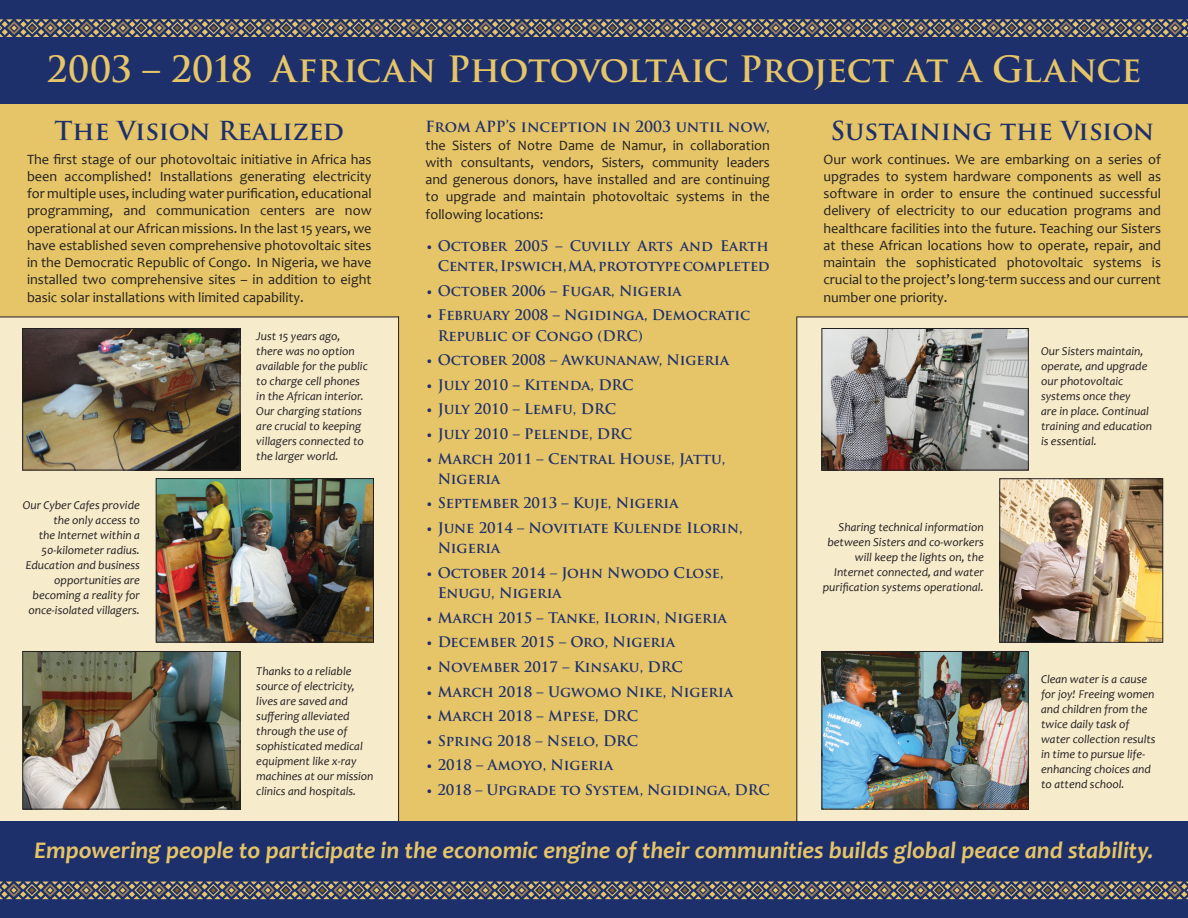
<style>
.page{position:relative;width:1188px;height:918px;background:#fff}
.page>*{position:absolute;margin:0;border:0;box-sizing:border-box;transform-origin:0 0}
.t1{font:700 35.25px "Trajan Pro";letter-spacing:-.01em;color:#e6c568}
.t2{font:700 25.5px "Trajan Pro";color:#1e306b}
.t3{font:italic 700 24px "Candara";color:#e6c568}
.t4{font:700 15px "Trajan Pro";color:#1e306b}
.t5{font:14.25px/17.2px "Candara";color:#231f20;text-align:justify}
.t6{font:700 14.25px/20.2px "Trajan Pro";color:#1e306b}
.t7{font:italic 12px/15px "Candara";color:#231f20}
.s1{font-family:"Candara";font-weight:400;font-size:12px}
</style>
<div class="page">
<div style="left:0;top:317px;width:399px;height:504px;background:#f6ebcb"></div>
<div style="left:797px;top:317px;width:391px;height:504px;background:#f6ebcb"></div>
<div style="left:399px;top:157px;width:398px;height:664px;background:#e6c568"></div>
<div style="left:0;top:0;width:1188px;height:105px;background:#1e306b"></div>
<div style="left:0;top:105px;width:1188px;height:212px;background:#e6c568"></div>
<div style="left:0;top:821px;width:1188px;height:97px;background:#1e306b"></div>
<svg style="left:0;top:882px;width:1188px;height:17px"></svg>
<img style="left:158px;top:480px;width:214px;height:161px">
<div style="left:156px;top:478px;width:218px;height:165px;border:1px solid #231f20"></div>
<img style="left:824px;top:330px;width:203px;height:138px">
<div style="left:822px;top:328px;width:207px;height:142px;border:1px solid #231f20"></div>
<img style="left:824px;top:653px;width:203px;height:154px">
<div style="left:822px;top:651px;width:207px;height:158px;border:1px solid #231f20"></div>
<img style="left:1001px;top:480px;width:160px;height:161px">
<div style="left:999px;top:478px;width:164px;height:165px;border:1px solid #231f20"></div>
<img style="left:24px;top:330px;width:214px;height:138px">
<div style="left:22px;top:328px;width:218px;height:142px;border:1px solid #231f20"></div>
<img style="left:24px;top:653px;width:214px;height:154px">
<div style="left:22px;top:651px;width:218px;height:158px;border:1px solid #231f20"></div>
<hr style="left:0;top:317px;width:399px;height:1px;background:#231f20">
<hr style="left:797px;top:317px;width:391px;height:1px;background:#231f20">
<hr style="left:398px;top:316px;width:1px;height:505px;background:#231f20">
<hr style="left:796px;top:317px;width:1px;height:505px;background:#231f20">
<svg style="left:0;top:19px;width:1188px;height:18px"></svg>
<h1 class="t1" style="left:47px;top:48px;width:1096px">2003 – 2018 African Photovoltaic Project at a Glance</h1>
<p class="t4" style="left:426px;top:118px;width:346px">From APP’s inception in 2003 until now,</p>
<p class="t5" style="left:426px;top:136px;width:346px">the Sisters of Notre Dame de Namur, in collaboration with consultants, vendors, Sisters, community leaders and generous donors, have installed and are continuing to upgrade and maintain photovoltaic systems in the following locations:</p>
<p class="t6" style="left:426px;top:236px;width:346px;text-align:right"><span class="s1">•</span> October 2005 – Cuvilly Arts and Earth<br>Center, Ipswich, MA, prototype completed</p>
<p class="t6" style="left:426px;top:281px;width:257px"><span class="s1">•</span> October 2006 – Fugar, Nigeria</p>
<p class="t6" style="left:438px;top:305px;width:314px;text-indent:-12px"><span class="s1">•</span> February 2008 – Ngidinga, Democratic<br>Republic of Congo (DRC)</p>
<p class="t6" style="left:426px;top:350px;width:305px"><span class="s1">•</span> October 2008 – Awkunanaw, Nigeria</p>
<p class="t6" style="left:426px;top:375px;width:210px"><span class="s1">•</span> July 2010 – Kitenda, DRC</p>
<p class="t6" style="left:426px;top:399px;width:192px"><span class="s1">•</span> July 2010 – Lemfu, DRC</p>
<p class="t6" style="left:426px;top:424px;width:208px"><span class="s1">•</span> July 2010 – Pelende, DRC</p>
<p class="t6" style="left:438px;top:448px;width:289px;text-indent:-12px"><span class="s1">•</span> March 2011 – Central House, Jattu,<br>Nigeria</p>
<p class="t6" style="left:426px;top:493px;width:254px"><span class="s1">•</span> September 2013 – Kuje, Nigeria</p>
<p class="t6" style="left:438px;top:518px;width:306px;text-indent:-12px"><span class="s1">•</span> June 2014 – Novitiate Kulende Ilorin,<br>Nigeria</p>
<p class="t6" style="left:438px;top:563px;width:287px;text-indent:-12px"><span class="s1">•</span> October 2014 – John Nwodo Close,<br>Enugu, Nigeria</p>
<p class="t6" style="left:426px;top:608px;width:303px"><span class="s1">•</span> March 2015 – Tanke, Ilorin, Nigeria</p>
<p class="t6" style="left:426px;top:632px;width:251px"><span class="s1">•</span> December 2015 – Oro, Nigeria</p>
<p class="t6" style="left:426px;top:657px;width:259px"><span class="s1">•</span> November 2017 – Kinsaku, DRC</p>
<p class="t6" style="left:426px;top:681px;width:309px"><span class="s1">•</span> March 2018 – Ugwomo Nike, Nigeria</p>
<p class="t6" style="left:426px;top:706px;width:214px"><span class="s1">•</span> March 2018 – Mpese, DRC</p>
<p class="t6" style="left:426px;top:731px;width:214px"><span class="s1">•</span> Spring 2018 – Nselo, DRC</p>
<p class="t6" style="left:426px;top:755px;width:189px"><span class="s1">•</span> 2018 – Amoyo, Nigeria</p>
<p class="t6" style="left:426px;top:780px;width:346px"><span class="s1">•</span> 2018 – Upgrade to System, Ngidinga, DRC</p>
<h2 class="t2" style="left:55px;top:115px;width:291px">The Vision Realized</h2>
<p class="t5" style="left:27px;top:150px;width:346px">The first stage of our photovoltaic initiative in Africa has been accomplished! Installations generating electricity for multiple uses, including water purification, educational programming, and communication centers are now operational at our African missions. In the last 15 years, we have established seven comprehensive photovoltaic sites in the Democratic Republic of Congo. In Nigeria, we have installed two comprehensive sites – in addition to eight basic solar installations with limited capability.</p>
<h2 class="t2" style="left:830px;top:115px;width:325px">Sustaining the Vision</h2>
<p class="t5" style="left:824px;top:150px;width:339px">Our work continues. We are embarking on a series of upgrades to system hardware components as well as software in order to ensure the continued successful delivery of electricity to our education programs and healthcare facilities into the future. Teaching our Sisters at these African locations how to operate, repair, and maintain the sophisticated photovoltaic systems is crucial to the project’s long-term success and our current number one priority.</p>
<p class="t7" style="left:256px;top:328px;width:113px">Just 15 years ago, there was no option available for the public to charge cell phones in the African interior.<br>Our charging stations are crucial to keeping villagers connected to the larger world.</p>
<p class="t7" style="left:1041px;top:343px;width:113px">Our Sisters maintain, operate, and upgrade our photovoltaic systems once they<br>are in place. Continual training and education is essential.</p>
<p class="t7" style="left:23px;top:497px;width:119px;text-align:right">Our Cyber Cafes provide the only access to<br>the Internet within a<br>50-kilometer radius.<br>Education and business opportunities are becoming a reality for once-isolated villagers.</p>
<p class="t7" style="left:823px;top:520px;width:163px;text-align:right">Sharing technical information between Sisters and co-workers will keep the lights on, the<br>Internet connected, and water purification systems operational.</p>
<p class="t7" style="left:256px;top:664px;width:119px">Thanks to a reliable source of electricity, lives are saved and suffering alleviated through the use of sophisticated medical equipment like x-ray machines at our mission clinics and hospitals.</p>
<p class="t7" style="left:1041px;top:671px;width:116px">Clean water is a cause for joy! Freeing women and children from the twice daily task of water collection results in time to pursue life&shy;enhancing choices and to attend school.</p>
<h3 class="t3" style="left:34px;top:836px;width:1121px">Empowering people to participate in the economic engine of their communities builds global peace and stability.</h3>
</div>
